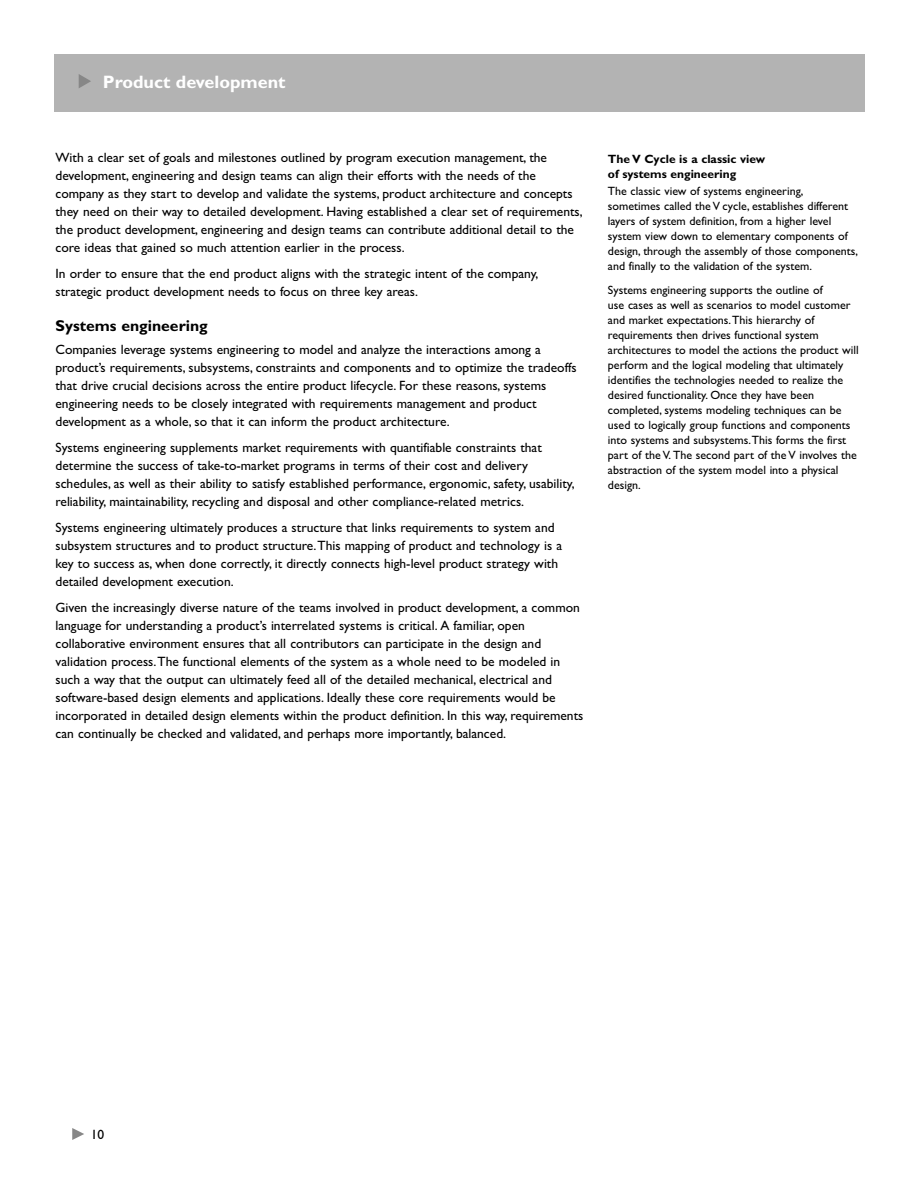
<style>
.page{position:relative;width:918px;height:1188px;background:#fff}
.page>*{position:absolute;margin:0;border:0;box-sizing:border-box;transform-origin:0 0}
.t1{font:700 18px "Gill Sans";color:#fff}
.t2{font:700 15.75px "Gill Sans";color:#000}
.t3{font:13.5px/18px "Gill Sans TT";color:#000}
.t4{font:12px/15px "Gill Sans TT";color:#000}
.t5{font:700 12px/15px "Gill Sans";color:#000}
</style>
<div class="page">
<div style="left:54px;top:54px;width:810px;height:58px;background:#b3b3b3"></div>
<svg style="left:72px;top:1128px;width:12px;height:12px"></svg>
<svg style="left:79px;top:74px;width:12px;height:14px"></svg>
<h1 class="t1" style="left:103px;top:75px;width:184px">Product development</h1>
<p class="t3" style="left:55px;top:149px;width:529px">With a clear set of goals and milestones outlined by program execution management, the development, engineering and design teams can align their efforts with the needs of the company as they start to develop and validate the systems, product architecture and concepts they need on their way to detailed development. Having established a clear set of requirements, the product development, engineering and design teams can contribute additional detail to the core ideas that gained so much attention earlier in the process.</p>
<p class="t3" style="left:55px;top:265px;width:485px">In order to ensure that the end product aligns with the strategic intent of the company, strategic product development needs to focus on three key areas.</p>
<p class="t2" style="left:55px;top:319px;width:154px">Systems engineering</p>
<p class="t3" style="left:55px;top:340px;width:523px">Companies leverage systems engineering to model and analyze the interactions among a product’s requirements, subsystems, constraints and components and to optimize the tradeoffs that drive crucial decisions across the entire product lifecycle. For these reasons, systems engineering needs to be closely integrated with requirements management and product development as a whole, so that it can inform the product architecture.</p>
<p class="t3" style="left:55px;top:438px;width:521px">Systems engineering supplements market requirements with quantifiable constraints that determine the success of take-to-market programs in terms of their cost and delivery schedules, as well as their ability to satisfy established performance, ergonomic, safety, usability, reliability, maintainability, recycling and disposal and other compliance-related metrics.</p>
<p class="t3" style="left:55px;top:518px;width:508px">Systems engineering ultimately produces a structure that links requirements to system and subsystem structures and to product structure.This mapping of product and technology is a key to success as, when done correctly, it directly connects high-level product strategy with detailed development execution.</p>
<p class="t3" style="left:55px;top:599px;width:529px">Given the increasingly diverse nature of the teams involved in product development, a common language for understanding a product’s interrelated systems is critical. A familiar, open collaborative environment ensures that all contributors can participate in the design and validation process.The functional elements of the system as a whole need to be modeled in such a way that the output can ultimately feed all of the detailed mechanical, electrical and software-based design elements and applications. Ideally these core requirements would be incorporated in detailed design elements within the product definition. In this way, requirements can continually be checked and validated, and perhaps more importantly, balanced.</p>
<p class="t5" style="left:608px;top:152px;width:159px">The V Cycle is a classic view of systems engineering</p>
<p class="t4" style="left:608px;top:184px;width:252px">The classic view of systems engineering, sometimes called the V cycle, establishes different layers of system definition, from a higher level system view down to elementary components of design, through the assembly of those components, and finally to the validation of the system.</p>
<p class="t4" style="left:608px;top:282px;width:252px">Systems engineering supports the outline of<br>use cases as well as scenarios to model customer and market expectations.This hierarchy of requirements then drives functional system architectures to model the actions the product will perform and the logical modeling that ultimately identifies the technologies needed to realize the desired functionality. Once they have been completed, systems modeling techniques can be used to logically group functions and components into systems and subsystems.This forms the first part of the V. The second part of the V involves the abstraction of the system model into a physical design.</p>
<p class="t3" style="left:91px;top:1126px;width:15px">10</p>
</div>
